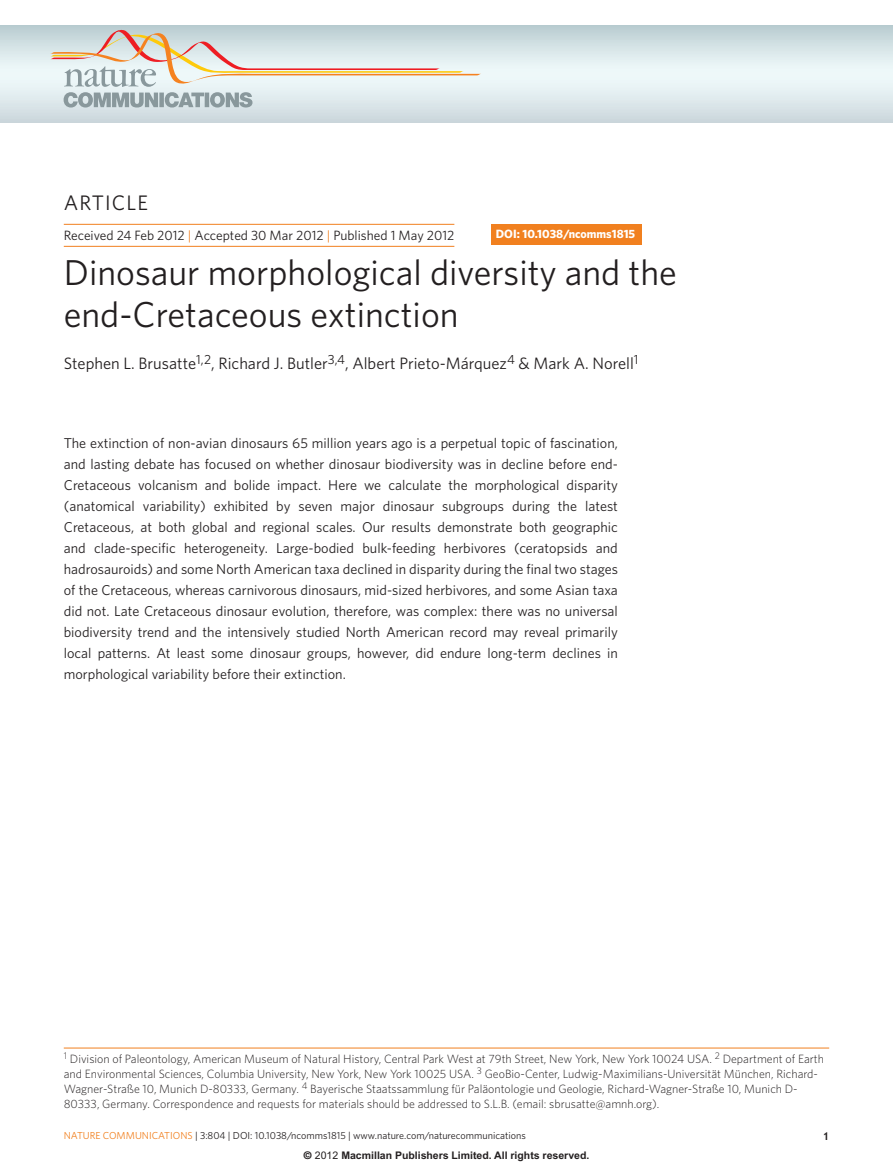
<style>
.page{position:relative;width:893px;height:1174px;background:#fff}
.page>*{position:absolute;margin:0;border:0;box-sizing:border-box;transform-origin:0 0}
.pAtl{font:36px/42px "Whitney";color:#231f20}
.t1{font:21px "Whitney";letter-spacing:.05em;color:#231f20}
.pAu{font:16.5px "Whitney";color:#231f20}
.pAbstext{font:14.25px/21px "Whitney";color:#231f20;text-align:justify}
.pPrdates{font:13.5px "Whitney";color:#231f20}
.pAffiliation{font:300 12px/15px "Whitney";color:#231f20}
.pDoiTop{font:700 12px "Whitney";color:#fff}
.t2{font:700 10.5px "Arial";color:#231f20}
.pDoiLRH{font:10.2px "Whitney";color:#231f20}
.pDoiLRH-2{font:10.2px "Whitney";color:#f1801f}
.s1{color:#f1801f}
.s2{font-family:"Helvetica"}
.s3{font-weight:400}
</style>
<div class="page">
<svg style="left:0;top:25px;width:893px;height:97px;background:#d8e4e7"></svg>
<svg style="left:50px;top:30px;width:431px;height:77px;background:#d8dad6"></svg>
<hr style="left:64px;top:224px;width:390px;height:1px;background:#f1801f">
<hr style="left:64px;top:246px;width:390px;height:1px;background:#f1801f">
<div style="left:492px;top:225px;width:150px;height:20px;background:#f1801f"></div>
<hr style="left:64px;top:1047px;width:765px;height:1px;background:#f1801f">
<p class="t1" style="left:64px;top:190px;width:86px">ARTICLE</p>
<p class="pPrdates" style="left:64px;top:227px;width:392px">Received 24 Feb 2012 <span class="s1">|</span> Accepted 30 Mar 2012 <span class="s1">|</span> Published 1 May 2012</p>
<p class="pDoiTop" style="left:496px;top:227px;width:141px">DOI: 10.1038/ncomms1815</p>
<p class="pAtl" style="left:64px;top:251px;width:615px">Dinosaur morphological diversity and the end-Cretaceous extinction</p>
<p class="pAu" style="left:64px;top:353px;width:576px">Stephen L. Brusatte<sup>1,2</sup>, Richard J. Butler<sup>3,4</sup>, Albert Prieto-Márquez<sup>4</sup> &amp; Mark A. Norell<sup>1</sup></p>
<p class="pAbstext" style="left:64px;top:432px;width:556px">The extinction of non-avian dinosaurs 65 million years ago is a perpetual topic of fascination, and lasting debate has focused on whether dinosaur biodiversity was in decline before end-Cretaceous volcanism and bolide impact. Here we calculate the morphological disparity (anatomical variability) exhibited by seven major dinosaur subgroups during the latest Cretaceous, at both global and regional scales. Our results demonstrate both geographic and clade-specific heterogeneity. Large-bodied bulk-feeding herbivores (ceratopsids and hadrosauroids) and some North American taxa declined in disparity during the final two stages of the Cretaceous, whereas carnivorous dinosaurs, mid-sized herbivores, and some Asian taxa did not. Late Cretaceous dinosaur evolution, therefore, was complex: there was no universal biodiversity trend and the intensively studied North American record may reveal primarily local patterns. At least some dinosaur groups, however, did endure long-term declines in morphological variability before their extinction.</p>
<p class="pAffiliation" style="left:64px;top:1051px;width:762px"><sup>1</sup> Division of Paleontology, American Museum of Natural History, Central Park West at 79th Street, New York, New York 10024 USA. <sup>2</sup> Department of Earth and Environmental Sciences, Columbia University, New York, New York 10025 USA. <sup>3</sup> GeoBio-Center, Ludwig-Maximilians-Universität München, Richard-Wagner-Straße 10, Munich D-80333, Germany. <sup>4</sup> Bayerische Staatssammlung für Paläontologie und Geologie, Richard-Wagner-Straße 10, Munich D-80333, Germany. Correspondence and requests for materials should be addressed to S.L.B. (email: sbrusatte@amnh.org).</p>
<p class="pDoiLRH-2" style="left:64px;top:1129px;width:91px">nature communicati</p>
<p class="pDoiLRH" style="left:173px;top:1129px;width:354px"><span class="s1">ons</span> | 3:804 | DOI: 10.1038/ncomms1815 | www.nature.com/naturecommunications</p>
<p class="t2" style="left:304px;top:1149px;width:287px"><span class="s2">©</span> <span class="s3">2012</span> Macmillan Publishers Limited. All rights reserved.</p>
</div>
